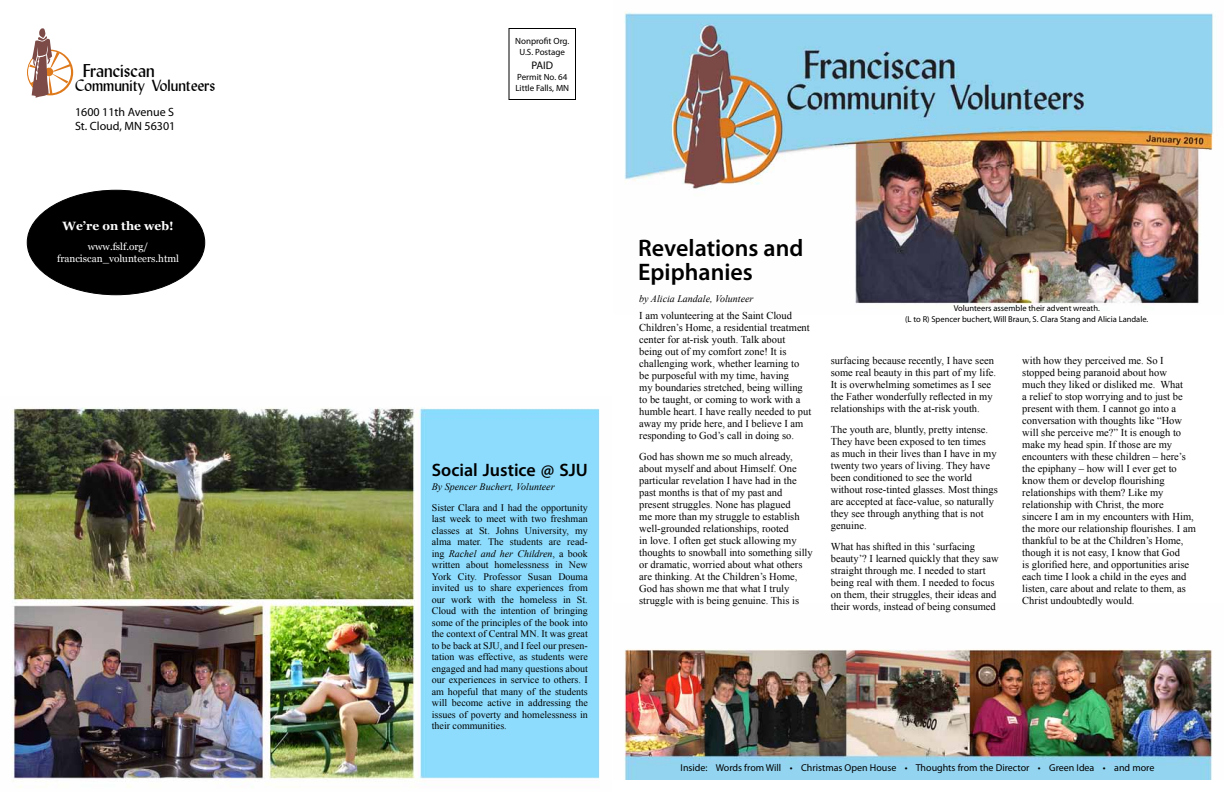
<style>
.page{position:relative;width:1224px;height:792px;background:#fff}
.page>*{position:absolute;margin:0;border:0;box-sizing:border-box;transform-origin:0 0}
.t1{font:600 24px/24px "Myriad Pro";color:#000}
.t2{font:18.4px "Lydian BT";color:#000}
.t3{font:600 18px "Myriad Pro";color:#000}
.t4{font:16.2px "Lydian BT";color:#000}
.t5{font:12px/14px "Myriad Pro";color:#000}
.t6{font:700 12px "Georgia";color:#fff}
.t7{font:11px "Myriad Pro";color:#000}
.t8{font:10.5px/12px "Times New Roman";color:#000}
.t9{font:10px/11.5px "Times New Roman";color:#000;text-align:justify}
.t10{font:10px "Myriad Pro";color:#000}
.t11{font:italic 10px "Times New Roman";color:#000}
.t12{font:10px/12px "Georgia";color:#fff;text-align:center}
.t13{font:9px/10.8px "Myriad Pro";color:#000;text-align:center}
.t14{font:8.5px/10.2px "Myriad Pro";color:#000;text-align:center}
.s1{font-style:italic}
</style>
<div class="page">
<img style="left:624px;top:11px;width:589px;height:298px">
<img style="left:624px;top:649px;width:588px;height:131px">
<img style="left:11px;top:407px;width:589px;height:381px">
<div style="left:27px;top:190px;width:178px;height:105px;background:#000;border-radius:50%"></div>
<svg style="left:27px;top:28px;width:46px;height:70px"></svg>
<div style="left:508px;top:28px;width:68px;height:72px;border:1px solid #000"></div>
<h2 class="t2" style="left:83px;top:59px;width:73px">Franciscan</h2>
<h3 class="t4" style="left:75px;top:76px;width:142px">Community Volunteers</h3>
<p class="t5" style="left:75px;top:105px;width:102px">1600 11th Avenue S<br>St. Cloud, MN 56301</p>
<p class="t6" style="left:63px;top:218px;width:113px">We’re on the web!</p>
<p class="t12" style="left:57px;top:241px;width:124px">www.fslf.org/ franciscan_volunteers.html</p>
<p class="t13" style="left:515px;top:35px;width:56px">Nonprofit Org.<br>U.S. Postage</p>
<p class="t7" style="left:531px;top:59px;width:23px">PAID</p>
<p class="t13" style="left:515px;top:72px;width:55px;text-align:left">Permit No. 64<br>Little Falls, MN</p>
<h3 class="t3" style="left:432px;top:459px;width:157px">Social Justice @ SJU</h3>
<p class="t11" style="left:432px;top:480px;width:124px">By Spencer Buchert, Volunteer</p>
<p class="t9" style="left:432px;top:501px;width:158px">Sister Clara and I had the opportunity last week to meet with two freshman classes at St. Johns University, my alma mater. The students are read&shy;ing <span class="s1">Rachel and her Children</span>, a book written about homelessness in New York City. Professor Susan Douma invited us to share experiences from our work with the homeless in St.<br>Cloud with the intention of bringing some of the principles of the book into the context of Central MN. It was great to be back at SJU, and I feel our presen&shy;tation was effective, as students were engaged and had many questions about our experiences in service to others. I am hopeful that many of the students will become active in addressing the issues of poverty and homelessness in their communities.</p>
<h1 class="t1" style="left:638px;top:235px;width:167px">Revelations and<br>Epiphanies</h1>
<p class="t11" style="left:639px;top:292px;width:116px">by Alicia Landale, Volunteer</p>
<p class="t8" style="left:639px;top:309px;width:174px">I am volunteering at the Saint Cloud Children’s Home, a residential treatment center for at-risk youth. Talk about<br>being out of my comfort zone! It is challenging work, whether learning to be purposeful with my time, having<br>my boundaries stretched, being willing to be taught, or coming to work with a humble heart. I have really needed to put away my pride here, and I believe I am responding to God’s call in doing so.</p>
<p class="t8" style="left:639px;top:450px;width:175px">God has shown me so much already, about myself and about Himself. One particular revelation I have had in the past months is that of my past and present struggles. None has plagued<br>me more than my struggle to establish well-grounded relationships, rooted<br>in love. I often get stuck allowing my thoughts to snowball into something silly or dramatic, worried about what others are thinking. At the Children’s Home, God has shown me that what I truly struggle with is being genuine. This is</p>
<p class="t14" style="left:905px;top:303px;width:245px">Volunteers assemble their advent wreath.<br>(L to R) Spencer buchert, Will Braun, S. Clara Stang and Alicia Landale.</p>
<p class="t8" style="left:831px;top:354px;width:167px">surfacing because recently, I have seen some real beauty in this part of my life.<br>It is overwhelming sometimes as I see the Father wonderfully reflected in my relationships with the at-risk youth.</p>
<p class="t8" style="left:831px;top:423px;width:169px">The youth are, bluntly, pretty intense.<br>They have been exposed to ten times<br>as much in their lives than I have in my twenty two years of living. They have been conditioned to see the world without rose-tinted glasses. Most things are accepted at face-value, so naturally they see through anything that is not genuine.</p>
<p class="t8" style="left:831px;top:540px;width:169px">What has shifted in this ‘surfacing beauty’? I learned quickly that they saw straight through me. I needed to start being real with them. I needed to focus on them, their struggles, their ideas and their words, instead of being consumed</p>
<p class="t8" style="left:1022px;top:354px;width:175px">with how they perceived me. So I stopped being paranoid about how<br>much they liked or disliked me. What<br>a relief to stop worrying and to just be present with them. I cannot go into a conversation with thoughts like “How will she perceive me?” It is enough to make my head spin. If those are my encounters with these children – here’s the epiphany – how will I ever get to know them or develop flourishing relationships with them? Like my relationship with Christ, the more sincere I am in my encounters with Him, the more our relationship flourishes. I am thankful to be at the Children’s Home, though it is not easy, I know that God<br>is glorified here, and opportunities arise each time I look a child in the eyes and listen, care about and relate to them, as Christ undoubtedly would.</p>
<p class="t10" style="left:681px;top:761px;width:475px">Inside: Words from Will • Christmas Open House • Thoughts from the Director • Green Idea • and more</p>
</div>
